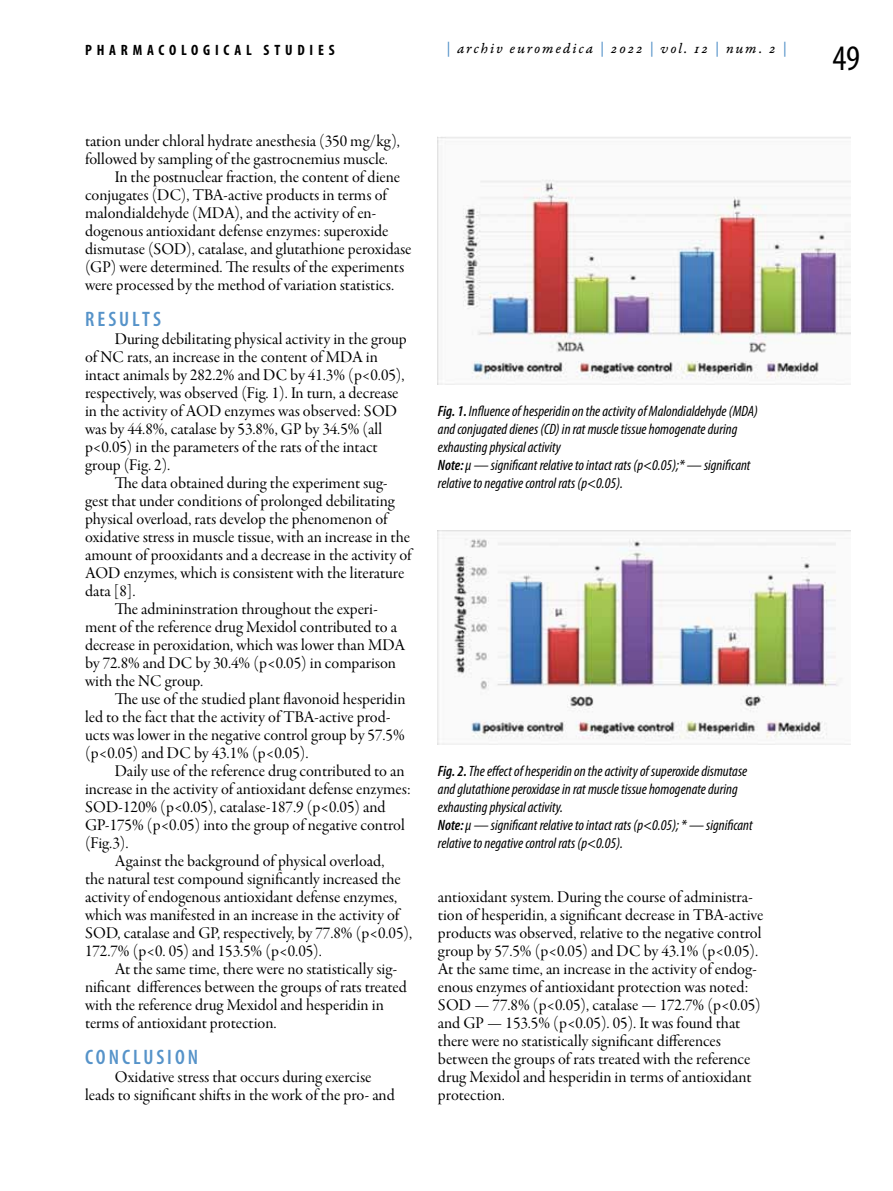
<style>
.page{position:relative;width:893px;height:1191px;background:#fff}
.page>*{position:absolute;margin:0;border:0;box-sizing:border-box;transform-origin:0 0}
.t1{font:condensed 36px "Myriad Pro";color:#000}
.t2{font:600 condensed 21px "Myriad Pro";letter-spacing:.145em;color:#5693c9}
.t3{font:16.5px/18px "Garamond Premr Pro Subh";color:#000}
.t4{font:italic condensed 15px/18px "Myriad Pro";color:#000}
.t5{font:15px "Garamond Premr Pro It Capt";letter-spacing:.125em;color:#000}
.t6{font:700 condensed 15px "Myriad Pro";letter-spacing:.32em;color:#000}
.s1{color:#5693c9}
.s2{font-weight:600}
</style>
<div class="page">
<img style="left:438px;top:137px;width:412px;height:247px">
<img style="left:438px;top:531px;width:412px;height:213px">
<p class="t6" style="left:85px;top:41px;width:251px">PHARMACOLOGICAL STUDIES</p>
<p class="t5" style="left:446px;top:40px;width:342px"><span class="s1">|</span> archiv euromedica <span class="s1">|</span> 2022 <span class="s1">|</span> vol. 12 <span class="s1">|</span> num. 2 <span class="s1">|</span></p>
<p class="t3" style="left:85px;top:132px;width:317px">tation under chloral hydrate anesthesia (350 mg/kg),</p>
<p class="t3" style="left:85px;top:150px;width:305px">followed by sampling of the gastrocnemius muscle.</p>
<p class="t3" style="left:115px;top:168px;width:287px">In the postnuclear fraction, the content of diene</p>
<p class="t3" style="left:85px;top:186px;width:303px">conjugates (DC), TBA-active products in terms of</p>
<p class="t3" style="left:85px;top:204px;width:293px">malondialdehyde (MDA), and the activity of en-</p>
<p class="t3" style="left:85px;top:222px;width:305px">dogenous antioxidant defense enzymes: superoxide</p>
<p class="t3" style="left:85px;top:240px;width:328px">dismutase (SOD), catalase, and glutathione peroxidase</p>
<p class="t3" style="left:85px;top:258px;width:321px">(GP) were determined. The results of the experiments</p>
<p class="t3" style="left:85px;top:276px;width:311px">were processed by the method of variation statistics.</p>
<p class="t2" style="left:85px;top:307px;width:77px">RESULTS</p>
<p class="t3" style="left:85px;top:330px;width:323px;text-indent:30px">During debilitating physical activity in the group of NC rats, an increase in the content of MDA in intact animals by 282.2% and DC by 41.3% (p&lt;0.05), respectively, was observed (Fig. 1). In turn, a decrease in the activity of AOD enzymes was observed: SOD was by 44.8%, catalase by 53.8%, GP by 34.5% (all p&lt;0.05) in the parameters of the rats of the intact group (Fig. 2).</p>
<p class="t3" style="left:115px;top:474px;width:275px">The data obtained during the experiment sug-</p>
<p class="t3" style="left:85px;top:492px;width:311px">gest that under conditions of prolonged debilitating</p>
<p class="t3" style="left:85px;top:510px;width:304px">physical overload, rats develop the phenomenon of</p>
<p class="t3" style="left:85px;top:528px;width:326px">oxidative stress in muscle tissue, with an increase in the</p>
<p class="t3" style="left:85px;top:546px;width:328px">amount of prooxidants and a decrease in the activity of</p>
<p class="t3" style="left:85px;top:564px;width:321px">AOD enzymes, which is consistent with the literature</p>
<p class="t3" style="left:85px;top:582px;width:52px">data [8].</p>
<p class="t3" style="left:115px;top:600px;width:265px">The admininstration throughout the experi-</p>
<p class="t3" style="left:85px;top:618px;width:313px">ment of the reference drug Mexidol contributed to a</p>
<p class="t3" style="left:85px;top:636px;width:322px">decrease in peroxidation, which was lower than MDA</p>
<p class="t3" style="left:85px;top:654px;width:313px">by 72.8% and DC by 30.4% (p&lt;0.05) in comparison</p>
<p class="t3" style="left:85px;top:672px;width:120px">with the NC group.</p>
<p class="t3" style="left:115px;top:690px;width:292px">The use of the studied plant flavonoid hesperidin</p>
<p class="t3" style="left:85px;top:708px;width:307px">led to the fact that the activity of TBA-active prod-</p>
<p class="t3" style="left:85px;top:726px;width:321px">ucts was lower in the negative control group by 57.5%</p>
<p class="t3" style="left:85px;top:744px;width:225px">(p&lt;0.05) and DC by 43.1% (p&lt;0.05).</p>
<p class="t3" style="left:115px;top:762px;width:291px">Daily use of the reference drug contributed to an</p>
<p class="t3" style="left:85px;top:780px;width:327px">increase in the activity of antioxidant defense enzymes:</p>
<p class="t3" style="left:85px;top:798px;width:302px">SOD-120% (p&lt;0.05), catalase-187.9 (p&lt;0.05) and</p>
<p class="t3" style="left:85px;top:816px;width:321px">GP-175% (p&lt;0.05) into the group of negative control</p>
<p class="t3" style="left:85px;top:834px;width:45px">(Fig.3).</p>
<p class="t3" style="left:115px;top:852px;width:271px">Against the background of physical overload,</p>
<p class="t3" style="left:85px;top:870px;width:317px">the natural test compound significantly increased the</p>
<p class="t3" style="left:85px;top:888px;width:314px">activity of endogenous antioxidant defense enzymes,</p>
<p class="t3" style="left:85px;top:906px;width:316px">which was manifested in an increase in the activity of</p>
<p class="t3" style="left:85px;top:924px;width:329px">SOD, catalase and GP, respectively, by 77.8% (p&lt;0.05),</p>
<p class="t3" style="left:85px;top:942px;width:238px">172.7% (p&lt;0. 05) and 153.5% (p&lt;0.05).</p>
<p class="t3" style="left:115px;top:960px;width:284px">At the same time, there were no statistically sig-</p>
<p class="t3" style="left:85px;top:978px;width:323px">nificant differences between the groups of rats treated</p>
<p class="t3" style="left:85px;top:996px;width:300px">with the reference drug Mexidol and hesperidin in</p>
<p class="t3" style="left:85px;top:1014px;width:193px">terms of antioxidant protection.</p>
<p class="t2" style="left:85px;top:1045px;width:115px">CONCLU SI ON</p>
<p class="t3" style="left:85px;top:1068px;width:311px;text-align:center">Oxidative stress that occurs during exercise<br>leads to significant shifts in the work of the pro- and</p>
<p class="t4" style="left:438px;top:401px;width:321px"><span class="s2">Fig. 1.</span> Influence of hesperidin on the activity of Malondialdehyde (MDA) and conjugated dienes (CD) in rat muscle tissue homogenate during exhausting physical activity<br><span class="s2">Note:</span> μ — significant relative to intact rats (p&lt;0.05);* — significant relative to negative control rats (p&lt;0.05).</p>
<p class="t4" style="left:438px;top:761px;width:316px"><span class="s2">Fig. 2.</span> The effect of hesperidin on the activity of superoxide dismutase and glutathione peroxidase in rat muscle tissue homogenate during exhausting physical activity.<br><span class="s2">Note:</span> μ — significant relative to intact rats (p&lt;0.05); * — significant relative to negative control rats (p&lt;0.05).</p>
<p class="t3" style="left:438px;top:888px;width:327px">antioxidant system. During the course of administra&shy;tion of hesperidin, a significant decrease in TBA-active products was observed, relative to the negative control group by 57.5% (p&lt;0.05) and DC by 43.1% (p&lt;0.05).<br>At the same time, an increase in the activity of endog&shy;enous enzymes of antioxidant protection was noted:<br>SOD — 77.8% (p&lt;0.05), catalase — 172.7% (p&lt;0.05) and GP — 153.5% (p&lt;0.05). 05). It was found that there were no statistically significant differences between the groups of rats treated with the reference drug Mexidol and hesperidin in terms of antioxidant protection.</p>
<h1 class="t1" style="left:832px;top:36px;width:29px">49</h1>
</div>
